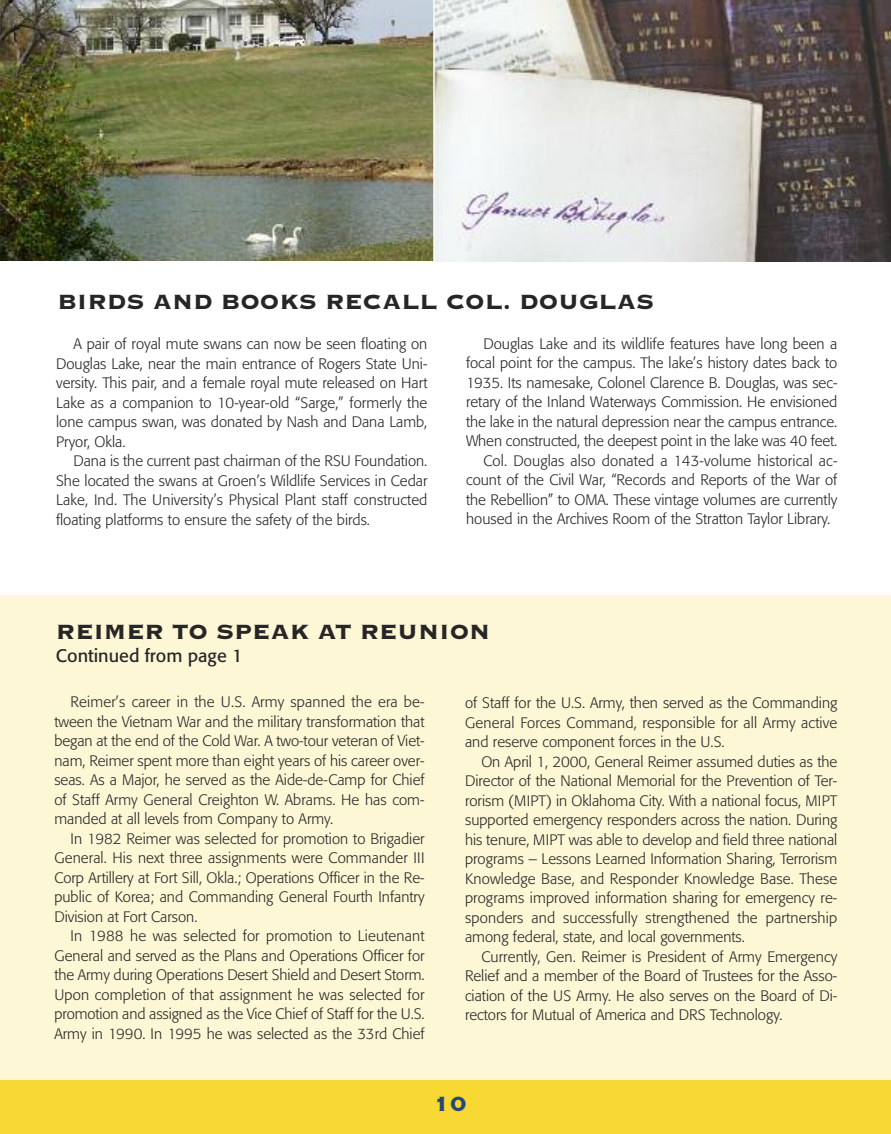
<style>
.page{position:relative;width:891px;height:1134px;background:#fff}
.page>*{position:absolute;margin:0;border:0;box-sizing:border-box;transform-origin:0 0}
.t1{font:27px "Copperplate Thirty Three BC";color:#272627}
.t2{font:27px "Copperplate Thirty Three BC";color:#26457f}
.t3{font:18px "Formata";color:#272627}
.t4{font:300 15px/19.5px "Formata";color:#272627;text-align:justify}
</style>
<div class="page">
<div style="left:0;top:595px;width:890px;height:492px;background:#fef7d6"></div>
<div style="left:0;top:1080px;width:891px;height:54px;background:#f8d832"></div>
<img style="left:435px;top:0;width:455px;height:261px">
<img style="left:0;top:0;width:433px;height:261px">
<h1 class="t1" style="left:57px;top:284px;width:598px">BIRDS AND BOOKS RECALL COL. DOUGLAS</h1>
<p class="t4" style="left:56px;top:335px;width:373px;text-indent:17px">A pair of royal mute swans can now be seen floating on Douglas Lake, near the main entrance of Rogers State Uni&shy;versity. This pair, and a female royal mute released on Hart Lake as a companion to 10-year-old “Sarge,” formerly the lone campus swan, was donated by Nash and Dana Lamb, Pryor, Okla.</p>
<p class="t4" style="left:56px;top:452px;width:373px;text-indent:17px">Dana is the current past chairman of the RSU Foundation.<br>She located the swans at Groen’s Wildlife Services in Cedar Lake, Ind. The University’s Physical Plant staff constructed floating platforms to ensure the safety of the birds.</p>
<p class="t4" style="left:483px;top:335px;width:355px">Douglas Lake and its wildlife features have long been a</p>
<p class="t4" style="left:466px;top:354px;width:373px">focal point for the campus. The lake’s history dates back to</p>
<p class="t4" style="left:466px;top:374px;width:373px">1935. Its namesake, Colonel Clarence B. Douglas, was sec-</p>
<p class="t4" style="left:466px;top:393px;width:373px">retary of the Inland Waterways Commission. He envisioned</p>
<p class="t4" style="left:466px;top:413px;width:373px">the lake in the natural depression near the campus entrance.</p>
<p class="t4" style="left:466px;top:432px;width:373px">When constructed, the deepest point in the lake was 40 feet.</p>
<p class="t4" style="left:483px;top:452px;width:355px">Col. Douglas also donated a 143-volume historical ac-</p>
<p class="t4" style="left:466px;top:471px;width:373px">count of the Civil War, “Records and Reports of the War of</p>
<p class="t4" style="left:466px;top:491px;width:373px">the Rebellion” to OMA. These vintage volumes are currently</p>
<p class="t4" style="left:466px;top:510px;width:366px">housed in the Archives Room of the Stratton Taylor Library.</p>
<h1 class="t1" style="left:56px;top:614px;width:436px">REIMER TO SPEAK AT REUNION</h1>
<p class="t3" style="left:56px;top:649px;width:188px">Continued from page 1</p>
<p class="t4" style="left:465px;top:695px;width:374px">of Staff for the U.S. Army, then served as the Commanding General Forces Command, responsible for all Army active and reserve component forces in the U.S.</p>
<p class="t4" style="left:465px;top:753px;width:374px;text-indent:16px">On April 1, 2000, General Reimer assumed duties as the Director of the National Memorial for the Prevention of Ter&shy;rorism (MIPT) in Oklahoma City. With a national focus, MIPT supported emergency responders across the nation. During his tenure, MIPT was able to develop and field three national programs – Lessons Learned Information Sharing, Terrorism Knowledge Base, and Responder Knowledge Base. These programs improved information sharing for emergency re&shy;sponders and successfully strengthened the partnership among federal, state, and local governments.</p>
<p class="t4" style="left:465px;top:948px;width:374px;text-indent:16px">Currently, Gen. Reimer is President of Army Emergency Relief and a member of the Board of Trustees for the Asso&shy;ciation of the US Army. He also serves on the Board of Di&shy;rectors for Mutual of America and DRS Technology.</p>
<p class="t4" style="left:54px;top:694px;width:372px;text-indent:16px">Reimer’s career in the U.S. Army spanned the era be&shy;tween the Vietnam War and the military transformation that began at the end of the Cold War. A two-tour veteran of Viet&shy;nam, Reimer spent more than eight years of his career over&shy;seas. As a Major, he served as the Aide-de-Camp for Chief of Staff Army General Creighton W. Abrams. He has com&shy;manded at all levels from Company to Army.</p>
<p class="t4" style="left:54px;top:830px;width:372px;text-indent:16px">In 1982 Reimer was selected for promotion to Brigadier General. His next three assignments were Commander III Corp Artillery at Fort Sill, Okla.; Operations Officer in the Re&shy;public of Korea; and Commanding General Fourth Infantry Division at Fort Carson.</p>
<p class="t4" style="left:54px;top:928px;width:372px;text-indent:16px">In 1988 he was selected for promotion to Lieutenant General and served as the Plans and Operations Officer for the Army during Operations Desert Shield and Desert Storm.<br>Upon completion of that assignment he was selected for promotion and assigned as the Vice Chief of Staff for the U.S.<br>Army in 1990. In 1995 he was selected as the 33rd Chief</p>
<h1 class="t2" style="left:434px;top:1086px;width:34px">10</h1>
</div>
